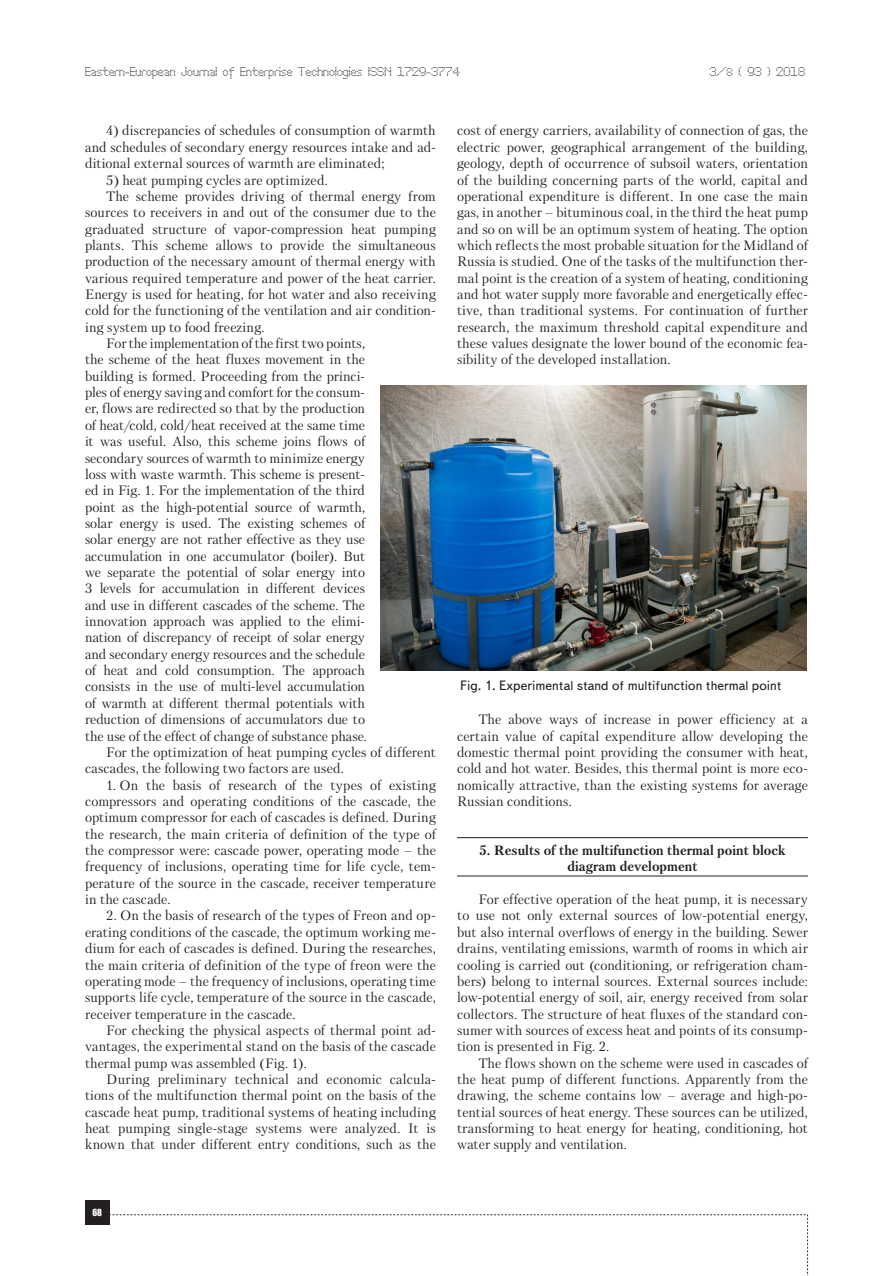
<style>
.page{position:relative;width:893px;height:1276px;background:#fff}
.page>*{position:absolute;margin:0;border:0;box-sizing:border-box;transform-origin:0 0}
.Text__англ{font:13.5px/16.4px "Petersburg C";color:#231f20;text-align:justify}
.Раздел_статьи{font:700 13.5px/16.4px "Petersburg C";color:#231f20;text-align:center}
.Рисунок{font:13.5px "Text Book C";color:#231f20}
.t1{font:12px "Perfo";letter-spacing:.015em;color:#231f20}
.t2{font:9px "Impact";color:#fff}
.s1{font-size:10.5px}
</style>
<div class="page">
<div style="left:85px;top:1200px;width:24px;height:24px;background:#231f20"></div>
<svg style="left:109px;top:1214px;width:699px;height:62px"></svg>
<hr style="left:457px;top:837px;width:351px;height:1px;background:#231f20">
<hr style="left:457px;top:875px;width:351px;height:1px;background:#231f20">
<img style="left:380px;top:385px;width:426px;height:286px">
<p class="t1" style="left:85px;top:65px;width:376px">Eastern-European Journal of Enterprise Technologies ISSN 1729-3774</p>
<p class="t1" style="left:709px;top:65px;width:97px">3/<span class="s1">8</span> ( 93 ) 2018</p>
<p class="Text__англ" style="left:85px;top:122px;width:352px;text-indent:21px">4) discrepancies of schedules of consumption of warmth and schedules of secondary energy resources intake and ad&shy;ditional external sources of warmth are eliminated;</p>
<p class="Text__англ" style="left:106px;top:171px;width:223px">5) heat pumping cycles are optimized.</p>
<p class="Text__англ" style="left:85px;top:188px;width:352px;text-indent:21px">The scheme provides driving of thermal energy from sources to receivers in and out of the consumer due to the graduated structure of vapor-compression heat pumping plants. This scheme allows to provide the simultaneous production of the necessary amount of thermal energy with various required temperature and power of the heat carrier.<br>Energy is used for heating, for hot water and also receiving cold for the functioning of the ventilation and air condition&shy;ing system up to food freezing.</p>
<p class="Text__англ" style="left:85px;top:335px;width:283px;text-align:left;text-indent:21px">For the implementation of the first two points, the scheme of the heat fluxes movement in the building is formed. Proceeding from the princi&shy;ples of energy saving and comfort for the consum&shy;er, flows are redirected so that by the production of heat/cold, cold/heat received at the same time it was useful. Also, this scheme joins flows of secondary sources of warmth to minimize energy loss with waste warmth. This scheme is present&shy;ed in Fig. 1. For the implementation of the third point as the high-potential source of warmth, solar energy is used. The existing schemes of solar energy are not rather effective as they use accumulation in one accumulator (boiler). But we separate the potential of solar energy into 3 levels for accumulation in different devices and use in different cascades of the scheme. The innovation approach was applied to the elimi&shy;nation of discrepancy of receipt of solar energy and secondary energy resources and the schedule of heat and cold consumption. The approach consists in the use of multi-level accumulation of warmth at different thermal potentials with reduction of dimensions of accumulators due to the use of the effect of change of substance phase.</p>
<p class="Text__англ" style="left:85px;top:744px;width:352px;text-indent:21px">For the optimization of heat pumping cycles of different cascades, the following two factors are used.</p>
<p class="Text__англ" style="left:85px;top:776px;width:352px;text-indent:21px">1. On the basis of research of the types of existing compressors and operating conditions of the cascade, the optimum compressor for each of cascades is defined. During the research, the main criteria of definition of the type of the compressor were: cascade power, operating mode – the frequency of inclusions, operating time for life cycle, tem&shy;perature of the source in the cascade, receiver temperature in the cascade.</p>
<p class="Text__англ" style="left:85px;top:907px;width:352px;text-indent:21px">2. On the basis of research of the types of Freon and op&shy;erating conditions of the cascade, the optimum working me&shy;dium for each of cascades is defined. During the researches, the main criteria of definition of the type of freon were the operating mode – the frequency of inclusions, operating time supports life cycle, temperature of the source in the cascade, receiver temperature in the cascade.</p>
<p class="Text__англ" style="left:85px;top:1022px;width:352px;text-indent:21px">For checking the physical aspects of thermal point ad&shy;vantages, the experimental stand on the basis of the cascade thermal pump was assembled (Fig. 1).</p>
<p class="Text__англ" style="left:85px;top:1071px;width:352px;text-indent:21px">During preliminary technical and economic calcula&shy;tions of the multifunction thermal point on the basis of the cascade heat pump, traditional systems of heating including heat pumping single-stage systems were analyzed. It is known that under different entry conditions, such as the</p>
<p class="Text__англ" style="left:457px;top:122px;width:352px">cost of energy carriers, availability of connection of gas, the electric power, geographical arrangement of the building, geology, depth of occurrence of subsoil waters, orientation of the building concerning parts of the world, capital and operational expenditure is different. In one case the main gas, in another – bituminous coal, in the third the heat pump and so on will be an optimum system of heating. The option which reflects the most probable situation for the Midland of Russia is studied. One of the tasks of the multifunction ther&shy;mal point is the creation of a system of heating, conditioning and hot water supply more favorable and energetically effec&shy;tive, than traditional systems. For continuation of further research, the maximum threshold capital expenditure and these values designate the lower bound of the economic fea&shy;sibility of the developed installation.</p>
<p class="Рисунок" style="left:460px;top:678px;width:323px">Fig. 1. Experimental stand of multifunction thermal point</p>
<p class="Text__англ" style="left:457px;top:711px;width:352px;text-indent:21px">The above ways of increase in power efficiency at a certain value of capital expenditure allow developing the domestic thermal point providing the consumer with heat, cold and hot water. Besides, this thermal point is more eco&shy;nomically attractive, than the existing systems for average Russian conditions.</p>
<p class="Раздел_статьи" style="left:479px;top:842px;width:308px">5. Results of the multifunction thermal point block diagram development</p>
<p class="Text__англ" style="left:457px;top:891px;width:352px;text-indent:21px">For effective operation of the heat pump, it is necessary to use not only external sources of low-potential energy, but also internal overflows of energy in the building. Sewer drains, ventilating emissions, warmth of rooms in which air cooling is carried out (conditioning, or refrigeration cham&shy;bers) belong to internal sources. External sources include: low-potential energy of soil, air, energy received from solar collectors. The structure of heat fluxes of the standard con&shy;sumer with sources of excess heat and points of its consump&shy;tion is presented in Fig. 2.</p>
<p class="Text__англ" style="left:457px;top:1054px;width:352px;text-indent:21px">The flows shown on the scheme were used in cascades of the heat pump of different functions. Apparently from the drawing, the scheme contains low – average and high-po&shy;tential sources of heat energy. These sources can be utilized, transforming to heat energy for heating, conditioning, hot water supply and ventilation.</p>
<p class="t2" style="left:92px;top:1205px;width:11px">68</p>
</div>
